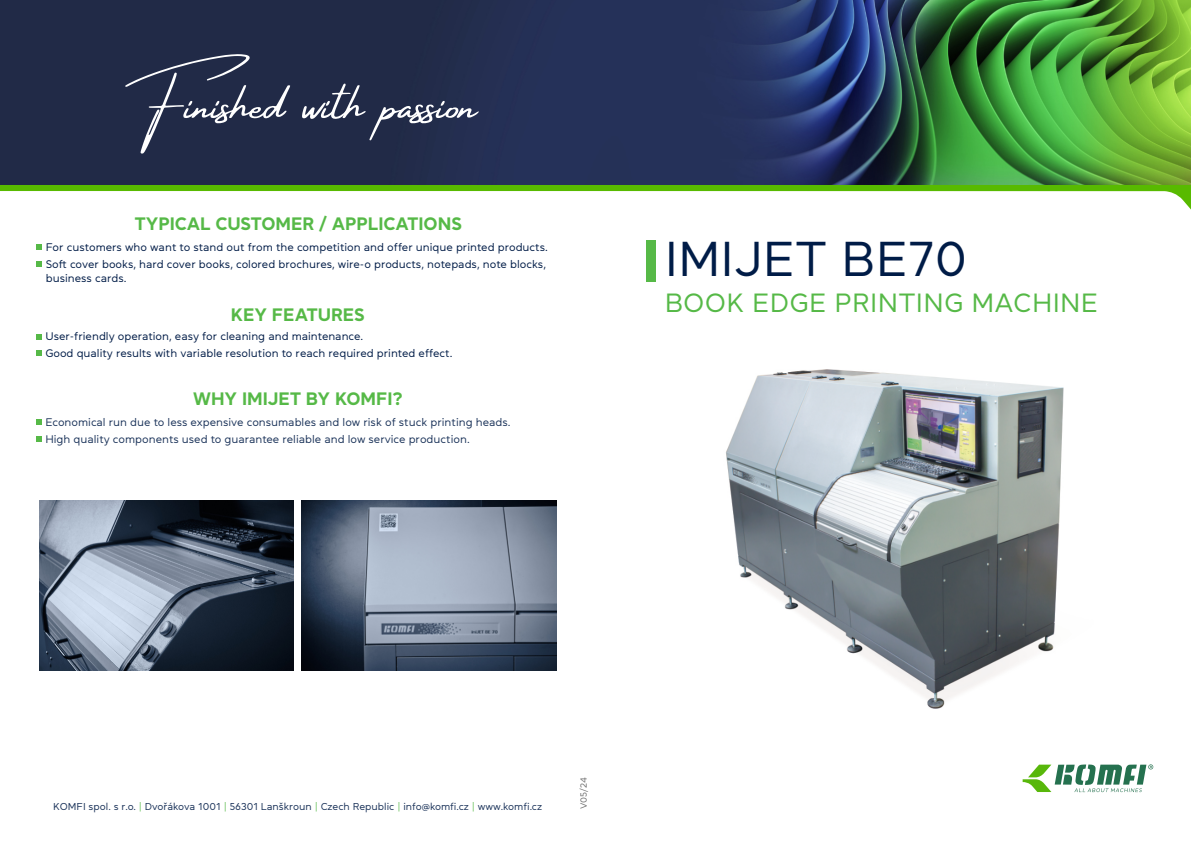
<style>
.page{position:relative;width:1191px;height:842px;background:#fff}
.page>*{position:absolute;margin:0;border:0;box-sizing:border-box;transform-origin:0 0}
.t1{font:48.9px "Daikon";color:#001c47}
.t2{font:26.4px "Daikon";letter-spacing:.01em;color:#56b947}
.t3{font:700 18px "Daikon";color:#56b947}
.t4{font:11px/17px "Daikon";color:#001c47}
.t5{font:11px/17px "Daikon";color:rgb(0 28 71/.9)}
.t6{font:10px "Daikon";color:#001c47}
.t7{font:9px "Daikon";color:rgb(0 0 0/.57)}
.s1{color:#56b947}
</style>
<div class="page">
<img style="left:0;top:0;width:1191px;height:185px">
<svg style="left:37px;top:245px;width:5px;height:5px"></svg>
<svg style="left:37px;top:334px;width:5px;height:5px"></svg>
<svg style="left:37px;top:350px;width:5px;height:6px"></svg>
<svg style="left:37px;top:262px;width:5px;height:5px"></svg>
<div style="left:645px;top:240px;width:10px;height:42px;background:#56b947"></div>
<svg style="left:1022px;top:764px;width:131px;height:28px"></svg>
<svg style="left:37px;top:420px;width:5px;height:5px"></svg>
<svg style="left:37px;top:437px;width:5px;height:5px"></svg>
<svg style="left:0;top:185px;width:1191px;height:25px"></svg>
<svg style="left:125px;top:54px;width:165px;height:100px"></svg>
<svg style="left:302px;top:84px;width:177px;height:56px"></svg>
<img style="left:726px;top:369px;width:338px;height:340px">
<img style="left:39px;top:501px;width:255px;height:170px">
<img style="left:301px;top:501px;width:255px;height:170px">
<h3 class="t3" style="left:135px;top:215px;width:328px">TYPICAL CUSTOMER / APPLICATIONS</h3>
<p class="t4" style="left:46px;top:239px;width:503px">For customers who want to stand out from the competition and offer unique printed products.<br>Soft cover books, hard cover books, colored brochures, wire-o products, notepads, note blocks,</p>
<p class="t4" style="left:46px;top:270px;width:82px">business cards.</p>
<h3 class="t3" style="left:231px;top:306px;width:135px">KEY FEATURES</h3>
<p class="t4" style="left:45px;top:328px;width:408px">User-friendly operation, easy for cleaning and maintenance.<br>Good quality results with variable resolution to reach required printed effect.</p>
<h3 class="t3" style="left:193px;top:390px;width:211px">WHY IMIJET BY KOMFI?</h3>
<p class="t5" style="left:45px;top:414px;width:467px">Economical run due to less expensive consumables and low risk of stuck printing heads.<br>High quality components used to guarantee reliable and low service production.</p>
<h1 class="t1" style="left:664px;top:234px;width:304px">IMIJET BE70</h1>
<h2 class="t2" style="left:664px;top:289px;width:435px">BOOK EDGE PRINTING MACHINE</h2>
<p class="t6" style="left:53px;top:801px;width:490px">KOMFI spol. s r.o. <span class="s1">|</span> Dvořákova 1001 <span class="s1">|</span> 56301 Lanškroun <span class="s1">|</span> Czech Republic <span class="s1">|</span> info@komfi.cz <span class="s1">|</span> www.komfi.cz</p>
<p class="t7" style="left:579px;top:809px;width:33px;rotate:-90deg">V05/24</p>
</div>
